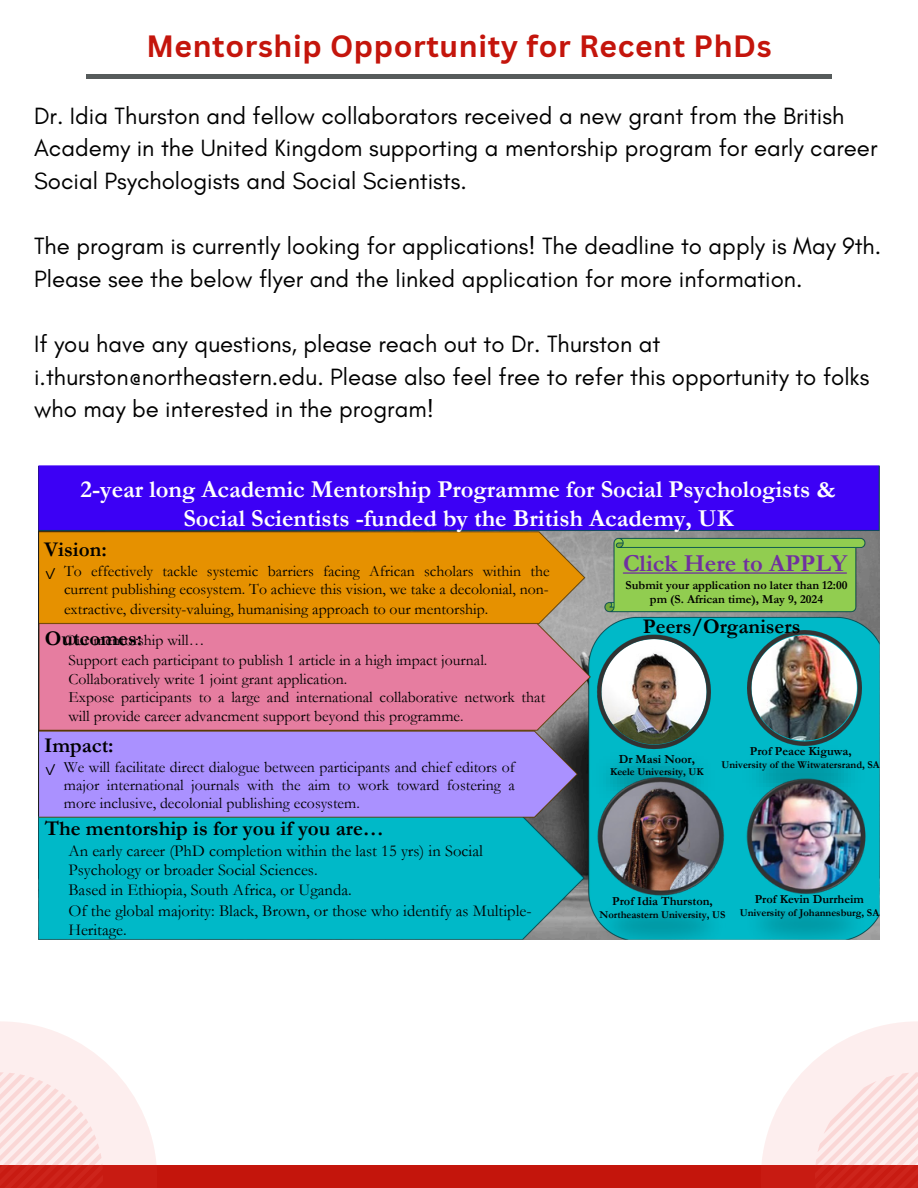
<style>
.page{position:relative;width:918px;height:1188px;background:#fff}
.page>*{position:absolute;margin:0;border:0;box-sizing:border-box;transform-origin:0 0}
.t1{font:700 30px "Canva Sans";letter-spacing:.02em;color:#c4150c}
.t2{font:700 24.45px/29px "Garamond";color:#fff;text-align:center}
.t3{font:700 24.45px "Garamond";color:#7030a0}
.t4{font:24px/32.7px "Glacial Indifference";color:#000}
.t5{font:700 21px "Garamond";color:#000}
.t6{font:16.65px/19.6px "Garamond";color:#000}
.t7{font:15.75px/18.5px "Garamond";color:#000}
.t8{font:15.75px "IBM Plex Sans Cond";color:#000}
.t9{font:700 12.3px/14.4px "Garamond";color:#000;text-align:center}
.t10{font:700 10.5px "Garamond";color:#000}
</style>
<div class="page">
<div style="left:0;top:1165px;width:918px;height:23px;background:#c4150c"></div>
<hr style="left:86px;top:75px;width:746px;height:4px;background:#565b5b">
<img style="left:38px;top:465px;width:842px;height:475px">
<img style="left:732px;top:739px;width:142px;height:39px">
<img style="left:747px;top:631px;width:115px;height:114px">
<img style="left:715px;top:742px;width:9px;height:36px">
<img style="left:38px;top:527px;width:677px;height:294px">
<img style="left:585px;top:778px;width:294px;height:162px">
<svg style="left:762px;top:1021px;width:156px;height:144px;fill:#fdeeee"></svg>
<svg style="left:815px;top:1072px;width:103px;height:116px"></svg>
<svg style="left:0;top:1021px;width:156px;height:144px;fill:#fdeeee"></svg>
<svg style="left:0;top:1072px;width:103px;height:116px"></svg>
<h5 class="t1" style="left:146px;top:25px;width:627px">Mentorship Opportunity for Recent PhDs</h5>
<h6 class="t4" style="left:34px;top:99px;width:845px">Dr. Idia Thurston and fellow collaborators received a new grant from the British<br>Academy in the United Kingdom supporting a mentorship program for early career<br>Social Psychologists and Social Scientists.</h6>
<h4 class="t4" style="left:34px;top:229px;width:849px">The program is currently looking for applications! The deadline to apply is May 9th.<br>Please see the below flyer and the linked application for more information.</h4>
<h6 class="t4" style="left:34px;top:327px;width:837px">If you have any questions, please reach out to Dr. Thurston at i.thurston@northeastern.edu. Please also feel free to refer this opportunity to folks who may be interested in the program!</h6>
<h2 class="t2" style="left:81px;top:475px;width:757px">2-year long Academic Mentorship Programme for Social Psychologists &amp;<br>Social Scientists -funded by the British Academy, UK</h2>
<p class="t5" style="left:44px;top:538px;width:64px">Vision:</p>
<p class="t8" style="left:44px;top:563px;width:14px">✓</p>
<h5 class="t7" style="left:64px;top:562px;width:487px">To effectively tackle systemic barriers facing African scholars within the current publishing ecosystem. To achieve this vision, we take a decolonial, non-</h5>
<h6 class="t7" style="left:64px;top:594px;width:426px;line-height:30.9px">extractive, diversity-valuing, humanising approach to our mentorship.<br>Our mentorship will…</h6>
<h4 class="t5" style="left:45px;top:627px;width:99px">Outcomes:</h4>
<p class="t7" style="left:68px;top:651px;width:478px">Support each participant to publish 1 article in a high impact journal.<br>Collaboratively write 1 joint grant application.<br>Expose participants to a large and international collaborative network that will provide career advancment support beyond this programme.</p>
<p class="t5" style="left:44px;top:734px;width:71px">Impact:</p>
<p class="t8" style="left:44px;top:759px;width:14px">✓</p>
<p class="t7" style="left:64px;top:758px;width:452px;text-align:justify">We will facilitate direct dialogue between participants and chief editors of major international journals with the aim to work toward fostering a more inclusive, decolonial publishing ecosystem.</p>
<h6 class="t5" style="left:45px;top:817px;width:341px">The mentorship is for you if you are…</h6>
<h6 class="t6" style="left:68px;top:841px;width:416px">An early career (PhD completion within the last 15 yrs) in Social<br>Psychology or broader Social Sciences.<br>Based in Ethiopia, South Africa, or Uganda.</h6>
<h6 class="t6" style="left:68px;top:920px;width:60px">Heritage.</h6>
<h2 class="t6" style="left:68px;top:901px;width:465px">Of the global majority: Black, Brown, or those who identify as Multiple-</h2>
<p class="t3" style="left:623px;top:550px;width:226px">Click Here to APPLY</p>
<p class="t9" style="left:626px;top:578px;width:224px">Submit your application no later than 12:00 pm (S. African time), May 9, 2024</p>
<p class="t5" style="left:643px;top:615px;width:159px">Peers/Organisers</p>
<h4 class="t9" style="left:619px;top:752px;width:78px">Dr Masi Noor,</h4>
<p class="t10" style="left:610px;top:766px;width:95px">Keele University, UK</p>
<p class="t9" style="left:750px;top:744px;width:103px">Prof Peace Kiguwa,</p>
<p class="t10" style="left:721px;top:759px;width:160px">University of the Witwatersrand, SA</p>
<p class="t9" style="left:755px;top:892px;width:111px">Prof Kevin Durrheim</p>
<p class="t9" style="left:612px;top:894px;width:102px">Prof Idia Thurston,</p>
<p class="t10" style="left:600px;top:909px;width:127px">Northeastern University, US</p>
<p class="t10" style="left:740px;top:907px;width:141px">University of Johannesburg, SA</p>
</div>
